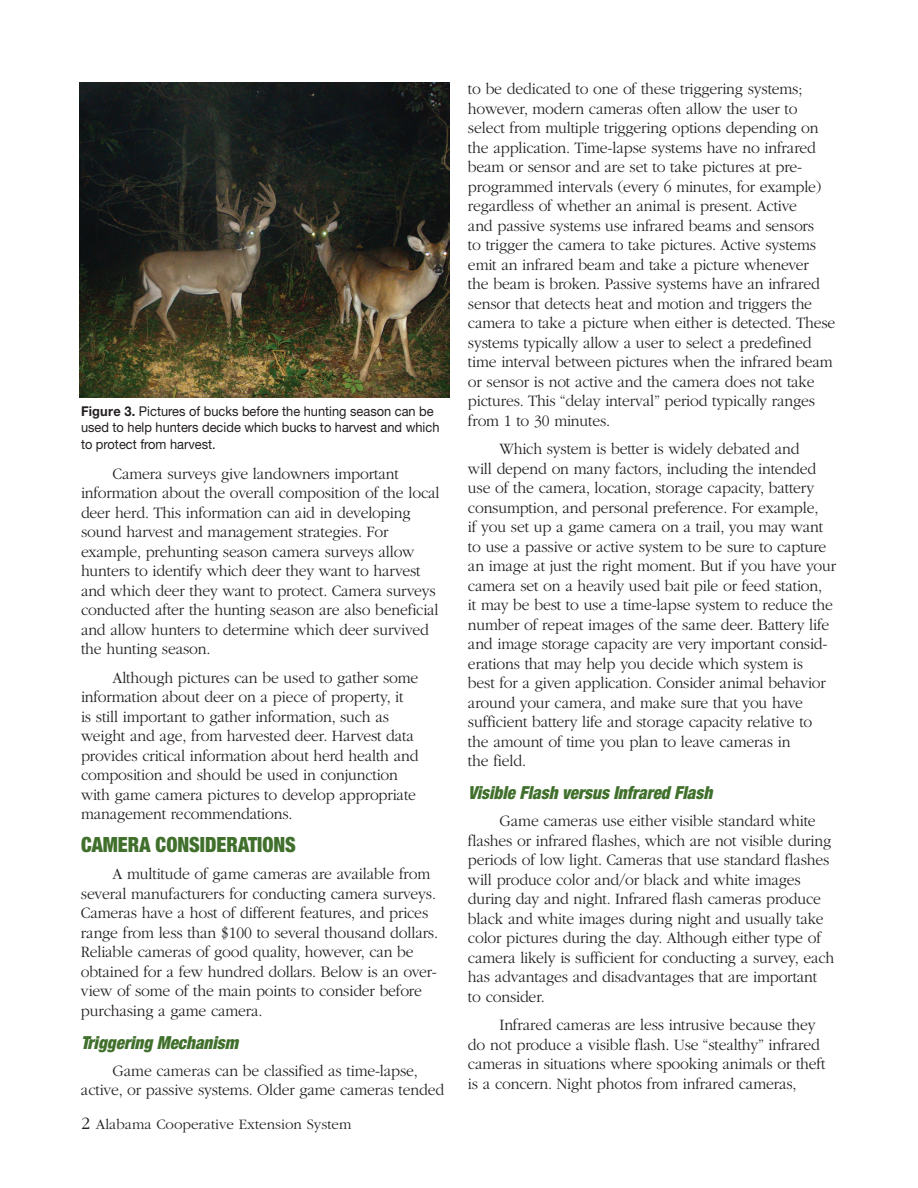
<style>
.page{position:relative;width:918px;height:1188px;background:#fff}
.page>*{position:absolute;margin:0;border:0;box-sizing:border-box;transform-origin:0 0}
.t1{font:900 condensed 21px "Helvetica Neue LT Std";color:#40702c;scale:.95 1}
.t2{font:italic 900 condensed 18px "Helvetica Neue LT Std";color:#40702c;scale:.95 1}
.t3{font:300 16.5px/19.5px "ITC Garamond Std";letter-spacing:-.01em;color:#231f20;scale:.95 1}
.t4{font:300 15px "ITC Garamond Std";color:#231f20}
.t5{font:13.5px/16.5px "Helvetica Neue LT Std";color:#231f20;scale:.95 1}
.s1{font-weight:700}
.s2{font-size:18px}
</style>
<div class="page">
<img style="left:80px;top:82px;width:370px;height:315px">
<p class="t5" style="left:81px;top:403px;width:379px"><span class="s1">Figure 3.</span> Pictures of bucks before the hunting season can be used to help hunters decide which bucks to harvest and which to protect from harvest.</p>
<p class="t3" style="left:81px;top:464px;width:379px;text-indent:31px">Camera surveys give landowners important information about the overall composition of the local deer herd. This information can aid in developing sound harvest and management strategies. For example, prehunting season camera surveys allow hunters to identify which deer they want to harvest and which deer they want to protect. Camera surveys conducted after the hunting season are also beneficial and allow hunters to determine which deer survived the hunting season.</p>
<p class="t3" style="left:81px;top:668px;width:357px;text-indent:32px">Although pictures can be used to gather some information about deer on a piece of property, it<br>is still important to gather information, such as weight and age, from harvested deer. Harvest data provides critical information about herd health and composition and should be used in conjunction with game camera pictures to develop appropriate management recommendations.</p>
<p class="t1" style="left:81px;top:832px;width:228px">CAMERA CONSIDERATIONS</p>
<p class="t3" style="left:81px;top:865px;width:377px;text-indent:32px">A multitude of game cameras are available from several manufacturers for conducting camera surveys.<br>Cameras have a host of different features, and prices range from less than $100 to several thousand dollars.<br>Reliable cameras of good quality, however, can be obtained for a few hundred dollars. Below is an over&shy;view of some of the main points to consider before purchasing a game camera.</p>
<p class="t2" style="left:81px;top:1031px;width:167px">Triggering Mechanism</p>
<p class="t3" style="left:81px;top:1061px;width:384px;text-align:center">Game cameras can be classified as time-lapse,<br>active, or passive systems. Older game cameras tended</p>
<p class="t4" style="left:81px;top:1116px;width:272px"><span class="s2">2</span> Alabama Cooperative Extension System</p>
<p class="t3" style="left:468px;top:79px;width:388px">to be dedicated to one of these triggering systems; however, modern cameras often allow the user to select from multiple triggering options depending on the application. Time-lapse systems have no infrared beam or sensor and are set to take pictures at pre&shy;programmed intervals (every 6 minutes, for example) regardless of whether an animal is present. Active<br>and passive systems use infrared beams and sensors<br>to trigger the camera to take pictures. Active systems emit an infrared beam and take a picture whenever<br>the beam is broken. Passive systems have an infrared sensor that detects heat and motion and triggers the camera to take a picture when either is detected. These systems typically allow a user to select a predefined time interval between pictures when the infrared beam or sensor is not active and the camera does not take pictures. This “delay interval” period typically ranges from 1 to 30 minutes.</p>
<p class="t3" style="left:468px;top:439px;width:389px;text-indent:32px">Which system is better is widely debated and<br>will depend on many factors, including the intended use of the camera, location, storage capacity, battery consumption, and personal preference. For example,<br>if you set up a game camera on a trail, you may want to use a passive or active system to be sure to capture an image at just the right moment. But if you have your camera set on a heavily used bait pile or feed station,<br>it may be best to use a time-lapse system to reduce the number of repeat images of the same deer. Battery life and image storage capacity are very important consid&shy;erations that may help you decide which system is<br>best for a given application. Consider animal behavior around your camera, and make sure that you have sufficient battery life and storage capacity relative to the amount of time you plan to leave cameras in<br>the field.</p>
<p class="t2" style="left:468px;top:782px;width:259px">Visible Flash versus Infrared Flash</p>
<p class="t3" style="left:468px;top:811px;width:387px;text-indent:32px">Game cameras use either visible standard white flashes or infrared flashes, which are not visible during periods of low light. Cameras that use standard flashes will produce color and/or black and white images during day and night. Infrared flash cameras produce black and white images during night and usually take color pictures during the day. Although either type of camera likely is sufficient for conducting a survey, each has advantages and disadvantages that are important to consider.</p>
<p class="t3" style="left:468px;top:1015px;width:378px;text-indent:32px">Infrared cameras are less intrusive because they do not produce a visible flash. Use “stealthy” infrared cameras in situations where spooking animals or theft is a concern. Night photos from infrared cameras,</p>
</div>
